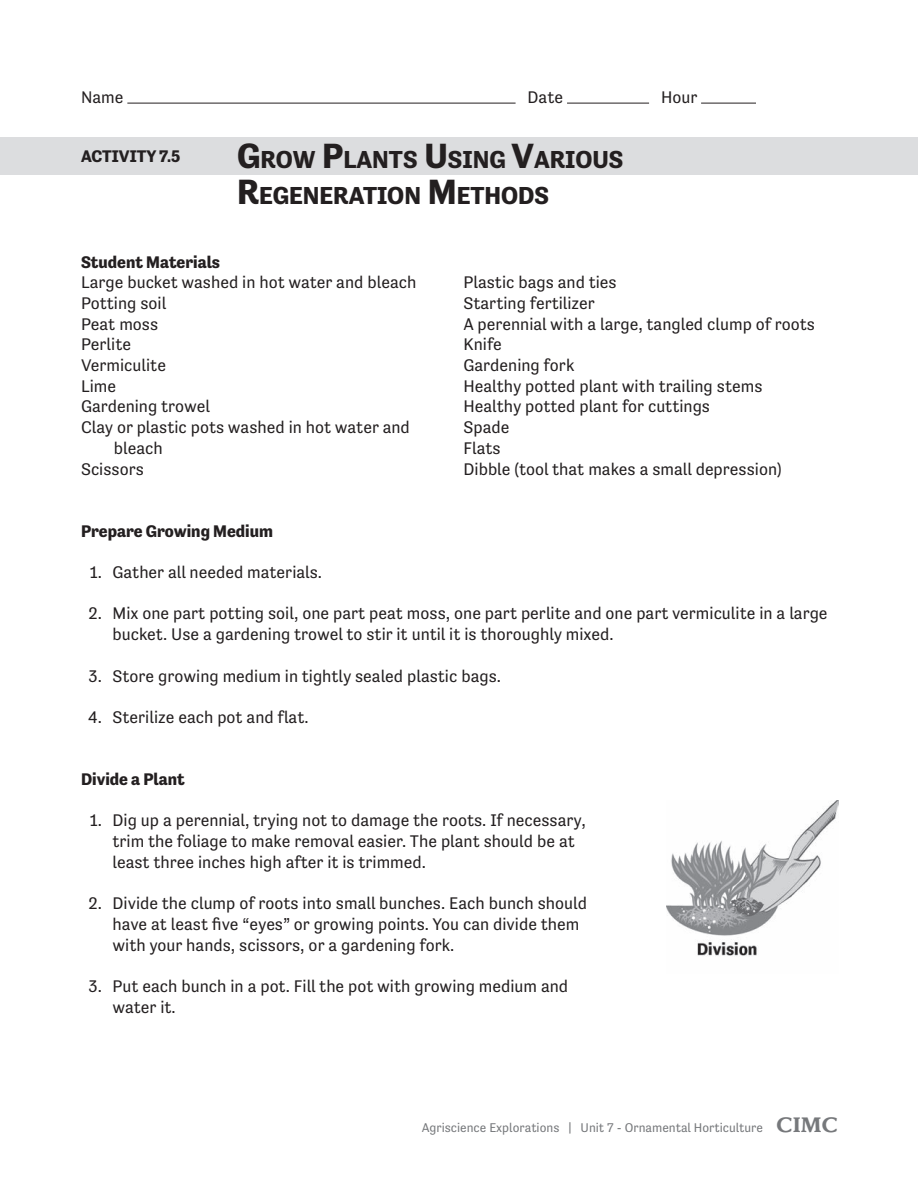
<style>
.page{position:relative;width:918px;height:1188px;background:#fff}
.page>*{position:absolute;margin:0;border:0;box-sizing:border-box;transform-origin:0 0}
.t1{font:700 25.2px/36px "Tenso";color:#231f20}
.t2{font:17.25px/20.7px "Tenso";color:#231f20}
.t3{font:700 17.25px "Tenso";color:#231f20}
.t4{font:12.9px "Tenso";color:#76787b}
.s1{font-size:36px}
.s2{font-family:"Mendoza Roman Std";font-weight:700;font-size:20.7px}
</style>
<div class="page">
<div style="left:0;top:137px;width:918px;height:38px;background:#dcdddf"></div>
<hr style="left:127px;top:103px;width:389px;height:1px;background:#231f20">
<hr style="left:567px;top:103px;width:82px;height:1px;background:#231f20">
<hr style="left:701px;top:103px;width:55px;height:1px;background:#231f20">
<img style="left:666px;top:800px;width:172px;height:156px">
<p class="t2" style="left:81px;top:87px;width:44px">Name</p>
<p class="t2" style="left:528px;top:87px;width:37px">Date</p>
<p class="t2" style="left:661px;top:87px;width:38px">Hour</p>
<p class="t3" style="left:81px;top:146px;width:101px">ACTIVITY 7.5</p>
<h1 class="t1" style="left:237px;top:142px;width:371px"><span class="s1">G</span>ROW <span class="s1">P</span>LANTS <span class="s1">U</span>SING <span class="s1">V</span>ARIOUS<br><span class="s1">R</span>EGENERATION <span class="s1">M</span> ETHODS</h1>
<p class="t3" style="left:81px;top:252px;width:141px">Student Materials</p>
<p class="t2" style="left:81px;top:272px;width:337px">Large bucket washed in hot water and bleach</p>
<p class="t2" style="left:81px;top:293px;width:87px">Potting soil</p>
<p class="t2" style="left:81px;top:313px;width:79px">Peat moss</p>
<p class="t2" style="left:81px;top:334px;width:52px">Perlite</p>
<p class="t2" style="left:81px;top:355px;width:87px">Vermiculite</p>
<p class="t2" style="left:81px;top:375px;width:37px">Lime</p>
<p class="t2" style="left:81px;top:396px;width:130px">Gardening trowel</p>
<p class="t2" style="left:81px;top:417px;width:330px">Clay or plastic pots washed in hot water and</p>
<p class="t2" style="left:114px;top:438px;width:50px">bleach</p>
<p class="t2" style="left:81px;top:458px;width:64px">Scissors</p>
<p class="t2" style="left:464px;top:272px;width:353px">Plastic bags and ties<br>Starting fertilizer<br>A perennial with a large, tangled clump of roots<br>Knife<br>Gardening fork<br>Healthy potted plant with trailing stems<br>Healthy potted plant for cuttings<br>Spade<br>Flats<br>Dibble (tool that makes a small depression)</p>
<p class="t3" style="left:81px;top:521px;width:194px">Prepare Growing Medium</p>
<p class="t2" style="left:90px;top:562px;width:234px">1. Gather all needed materials.</p>
<p class="t2" style="left:112px;top:603px;width:717px;text-indent:-24px">2. Mix one part potting soil, one part peat moss, one part perlite and one part vermiculite in a large bucket. Use a gardening trowel to stir it until it is thoroughly mixed.</p>
<p class="t2" style="left:89px;top:665px;width:414px">3. Store growing medium in tightly sealed plastic bags.</p>
<p class="t2" style="left:88px;top:707px;width:222px">4. Sterilize each pot and flat.</p>
<p class="t3" style="left:81px;top:769px;width:105px">Divide a Plant</p>
<p class="t2" style="left:112px;top:810px;width:475px;text-indent:-23px">1. Dig up a perennial, trying not to damage the roots. If necessary, trim the foliage to make removal easier. The plant should be at least three inches high after it is trimmed.</p>
<p class="t2" style="left:112px;top:893px;width:476px;text-indent:-24px">2. Divide the clump of roots into small bunches. Each bunch should have at least five “eyes” or growing points. You can divide them with your hands, scissors, or a gardening fork.</p>
<p class="t2" style="left:112px;top:976px;width:457px;text-indent:-24px">3. Put each bunch in a pot. Fill the pot with growing medium and water it.</p>
<p class="t4" style="left:422px;top:1120px;width:418px">Agriscience Explorations | Unit 7 - Ornamental Horticulture <span class="s2">CIMC</span></p>
</div>
